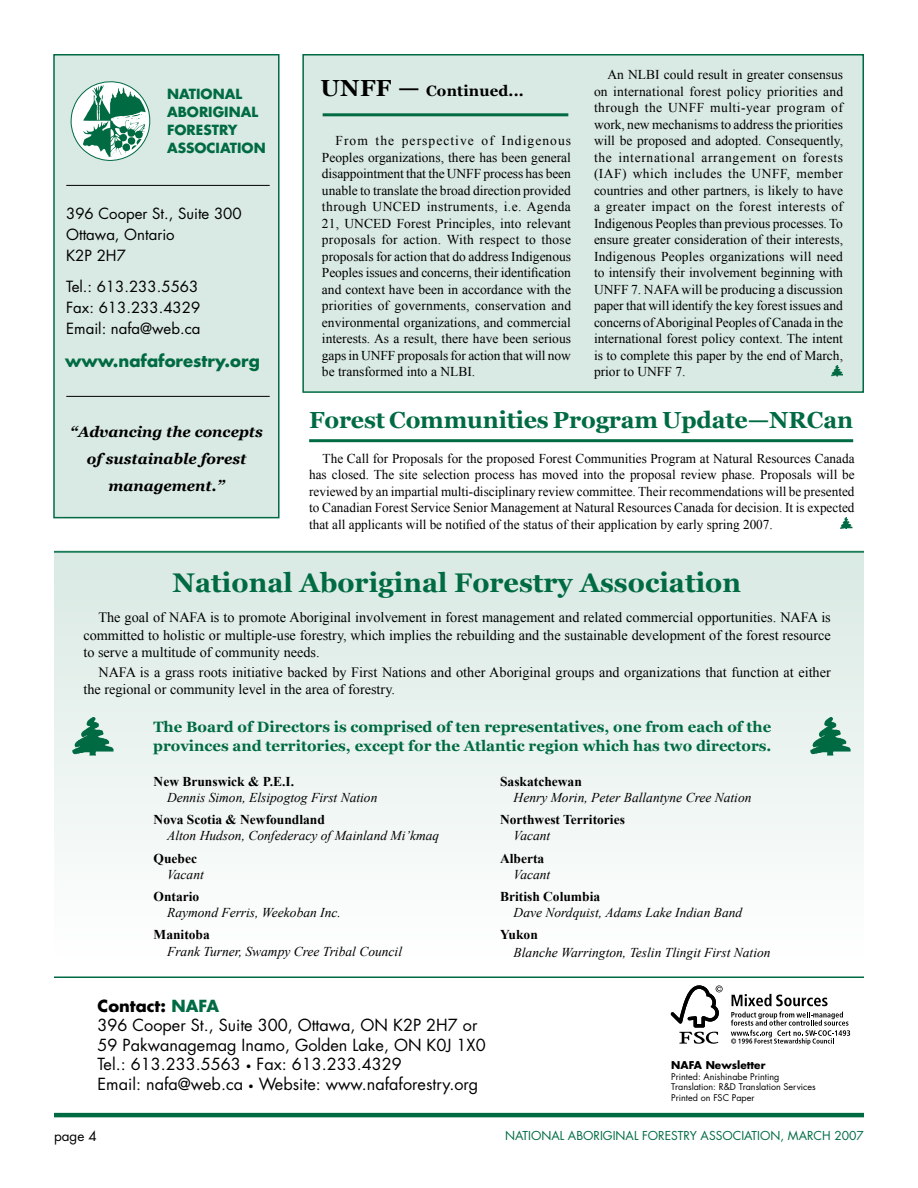
<style>
.page{position:relative;width:918px;height:1188px;background:#fff}
.page>*{position:absolute;margin:0;border:0;box-sizing:border-box;transform-origin:0 0}
.t1{font:700 27px "Georgia";color:#006b42}
.t2{font:700 23.25px "Georgia";letter-spacing:-.005em;color:#006b42}
.t3{font:700 16.5px "Futura";color:#006b42}
.t4{font:16.2px/19.5px "Futura";color:#000}
.t5{font:700 15px/19.5px "Georgia";color:#006b42}
.t6{font:15px/21px "Futura";color:#000}
.t7{font:italic 700 15px/27px "Georgia";color:#000;text-align:center}
.t8{font:700 15px "Georgia";letter-spacing:.01em;color:#000}
.t9{font:14.25px/17.1px "Times New Roman";color:#000;text-align:justify}
.t10{font:700 13.65px/18.1px "Futura";color:#006b42}
.t11{font:13.5px/16.5px "Times New Roman";color:#000;text-align:justify}
.t12{font:italic 13.5px "Times New Roman";color:#000}
.t13{font:700 13.5px "Times New Roman";color:#000}
.t14{font:13.5px "Futura";color:#000}
.t15{font:12px "Futura";color:#006b42}
.t16{font:700 10.5px "Futura";color:#000}
.t17{font:9px/10.5px "Futura";color:#000}
.s1{font-size:23.25px}
.s2{font-weight:700}
.s3{font-weight:700;color:#006b42}
.s4{font-size:9.75px}
</style>
<div class="page">
<div style="left:54px;top:551px;width:810px;height:425px;background:linear-gradient(to bottom,#d9e9e3,#fff)"></div>
<hr style="left:54px;top:976px;width:810px;height:2px;background:#006b42">
<hr style="left:54px;top:551px;width:810px;height:2px;background:#006b42">
<div style="left:54px;top:55px;width:225px;height:463px;background:#d9e9e3"></div>
<div style="left:53px;top:54px;width:227px;height:464px;border:2px solid #006b42"></div>
<svg style="left:840px;top:517px;width:12px;height:12px"></svg>
<hr style="left:54px;top:1113px;width:810px;height:4px;background:#006b42">
<hr style="left:309px;top:439px;width:544px;height:3px;background:#006b42">
<img style="left:73px;top:717px;width:40px;height:38px">
<img style="left:810px;top:717px;width:40px;height:38px">
<svg style="left:70px;top:81px;width:80px;height:80px"></svg>
<hr style="left:66px;top:185px;width:204px;height:1px;background:#000">
<hr style="left:66px;top:396px;width:204px;height:1px;background:#000">
<svg style="left:671px;top:985px;width:52px;height:59px"></svg>
<svg style="left:732px;top:994px;width:96px;height:12px"></svg>
<svg style="left:731px;top:1012px;width:119px;height:33px"></svg>
<div style="left:303px;top:55px;width:560px;height:337px;background:#d9e9e3"></div>
<div style="left:302px;top:54px;width:562px;height:339px;border:2px solid #006b42"></div>
<hr style="left:323px;top:113px;width:245px;height:3px;background:#006b42">
<svg style="left:831px;top:365px;width:12px;height:11px"></svg>
<p class="t10" style="left:167px;top:84px;width:100px">NATIONAL<br>ABORIGINAL<br>FORESTRY<br>ASSOCIATION</p>
<p class="t6" style="left:66px;top:202px;width:177px">396 Cooper St., Suite 300<br>Ottawa, Ontario<br>K2P 2H7</p>
<p class="t6" style="left:66px;top:276px;width:136px">Tel.: 613.233.5563<br>Fax: 613.233.4329<br>Email: nafa@web.ca</p>
<p class="t3" style="left:65px;top:349px;width:197px">www.nafaforestry.org</p>
<p class="t7" style="left:70px;top:419px;width:194px">“Advancing the concepts of sustainable forest management.”</p>
<p class="t8" style="left:321px;top:83px;width:205px"><span class="s1">UNFF —</span> Continued...</p>
<p class="t11" style="left:322px;top:132px;width:251px;text-indent:14px">From the perspective of Indigenous Peoples organizations, there has been general disappointment that the UNFF process has been unable to translate the broad direction provided through UNCED instruments, i.e. Agenda 21, UNCED Forest Principles, into relevant proposals for action. With respect to those proposals for action that do address Indigenous Peoples issues and concerns, their identification and context have been in accordance with the priorities of governments, conservation and environmental organizations, and commercial interests. As a result, there have been serious gaps in UNFF proposals for action that will now be transformed into a NLBI.</p>
<p class="t11" style="left:594px;top:66px;width:251px;text-indent:14px">An NLBI could result in greater consensus on international forest policy priorities and through the UNFF multi-year program of work, new mechanisms to address the priorities will be proposed and adopted. Consequently, the international arrangement on forests (IAF) which includes the UNFF, member countries and other partners, is likely to have a greater impact on the forest interests of Indigenous Peoples than previous processes. To ensure greater consideration of their interests, Indigenous Peoples organizations will need to intensify their involvement beginning with UNFF 7. NAFA will be producing a discussion paper that will identify the key forest issues and concerns of Aboriginal Peoples of Canada in the international forest policy context. The intent is to complete this paper by the end of March, prior to UNFF 7.</p>
<h2 class="t2" style="left:309px;top:406px;width:546px">Forest Communities Program Update—NRCan</h2>
<p class="t11" style="left:309px;top:450px;width:547px;text-indent:14px">The Call for Proposals for the proposed Forest Communities Program at Natural Resources Canada has closed. The site selection process has moved into the proposal review phase. Proposals will be reviewed by an impartial multi-disciplinary review committee. Their recommendations will be presented to Canadian Forest Service Senior Management at Natural Resources Canada for decision. It is expected that all applicants will be notified of the status of their application by early spring 2007.</p>
<h1 class="t1" style="left:173px;top:568px;width:570px">National Aboriginal Forestry Association</h1>
<p class="t9" style="left:83px;top:609px;width:749px;text-indent:15px">The goal of NAFA is to promote Aboriginal involvement in forest management and related commercial opportunities. NAFA is committed to holistic or multiple-use forestry, which implies the rebuilding and the sustainable development of the forest resource to serve a multitude of community needs.</p>
<p class="t9" style="left:83px;top:663px;width:749px;text-indent:15px">NAFA is a grass roots initiative backed by First Nations and other Aboriginal groups and organizations that function at either the regional or community level in the area of forestry.</p>
<p class="t5" style="left:153px;top:717px;width:620px">The Board of Directors is comprised of ten representatives, one from each of the provinces and territories, except for the Atlantic region which has two directors.</p>
<p class="t13" style="left:154px;top:774px;width:142px">New Brunswick &amp; P.E.I.</p>
<p class="t12" style="left:167px;top:790px;width:212px">Dennis Simon, Elsipogtog First Nation</p>
<p class="t13" style="left:154px;top:812px;width:173px">Nova Scotia &amp; Newfoundland</p>
<p class="t12" style="left:167px;top:828px;width:274px">Alton Hudson, Confederacy of Mainland Mi’kmaq</p>
<p class="t13" style="left:154px;top:850px;width:45px">Quebec</p>
<p class="t12" style="left:167px;top:867px;width:38px">Vacant</p>
<p class="t13" style="left:154px;top:889px;width:47px">Ontario</p>
<p class="t12" style="left:167px;top:905px;width:175px">Raymond Ferris, Weekoban Inc.</p>
<p class="t13" style="left:154px;top:927px;width:58px">Manitoba</p>
<p class="t12" style="left:167px;top:943px;width:237px">Frank Turner, Swampy Cree Tribal Council</p>
<p class="t13" style="left:500px;top:774px;width:83px">Saskatchewan</p>
<p class="t12" style="left:514px;top:790px;width:239px">Henry Morin, Peter Ballantyne Cree Nation</p>
<p class="t13" style="left:500px;top:812px;width:126px">Northwest Territories</p>
<p class="t12" style="left:514px;top:828px;width:38px">Vacant</p>
<p class="t13" style="left:500px;top:850px;width:46px">Alberta</p>
<p class="t12" style="left:514px;top:867px;width:38px">Vacant</p>
<p class="t13" style="left:500px;top:889px;width:102px">British Columbia</p>
<p class="t12" style="left:514px;top:905px;width:230px">Dave Nordquist, Adams Lake Indian Band</p>
<p class="t13" style="left:500px;top:927px;width:39px">Yukon</p>
<p class="t12" style="left:514px;top:945px;width:259px">Blanche Warrington, Teslin Tlingit First Nation</p>
<p class="t4" style="left:98px;top:996px;width:390px"><span class="s2">Contact:</span> <span class="s3">NAFA<br></span>396 Cooper St., Suite 300, Ottawa, ON K2P 2H7 or 59 Pakwanagemag Inamo, Golden Lake, ON K0J 1X0<br>Tel.: 613.233.5563 <span class="s4">•</span> Fax: 613.233.4329<br>Email: nafa@web.ca <span class="s4">•</span> Website: www.nafaforestry.org</p>
<p class="t14" style="left:54px;top:1127px;width:44px">page 4</p>
<p class="t16" style="left:671px;top:1058px;width:96px">NAFA Newsletter</p>
<p class="t17" style="left:671px;top:1071px;width:146px">Printed: Anishinabe Printing<br>Translation: R&amp;D Translation Services<br>Printed on FSC Paper</p>
<p class="t15" style="left:505px;top:1127px;width:303px">NATIONAL ABORIGINAL FORESTRY ASSOCIATION, Marc</p>
<p class="t15" style="left:822px;top:1127px;width:43px">h 2007</p>
</div>
